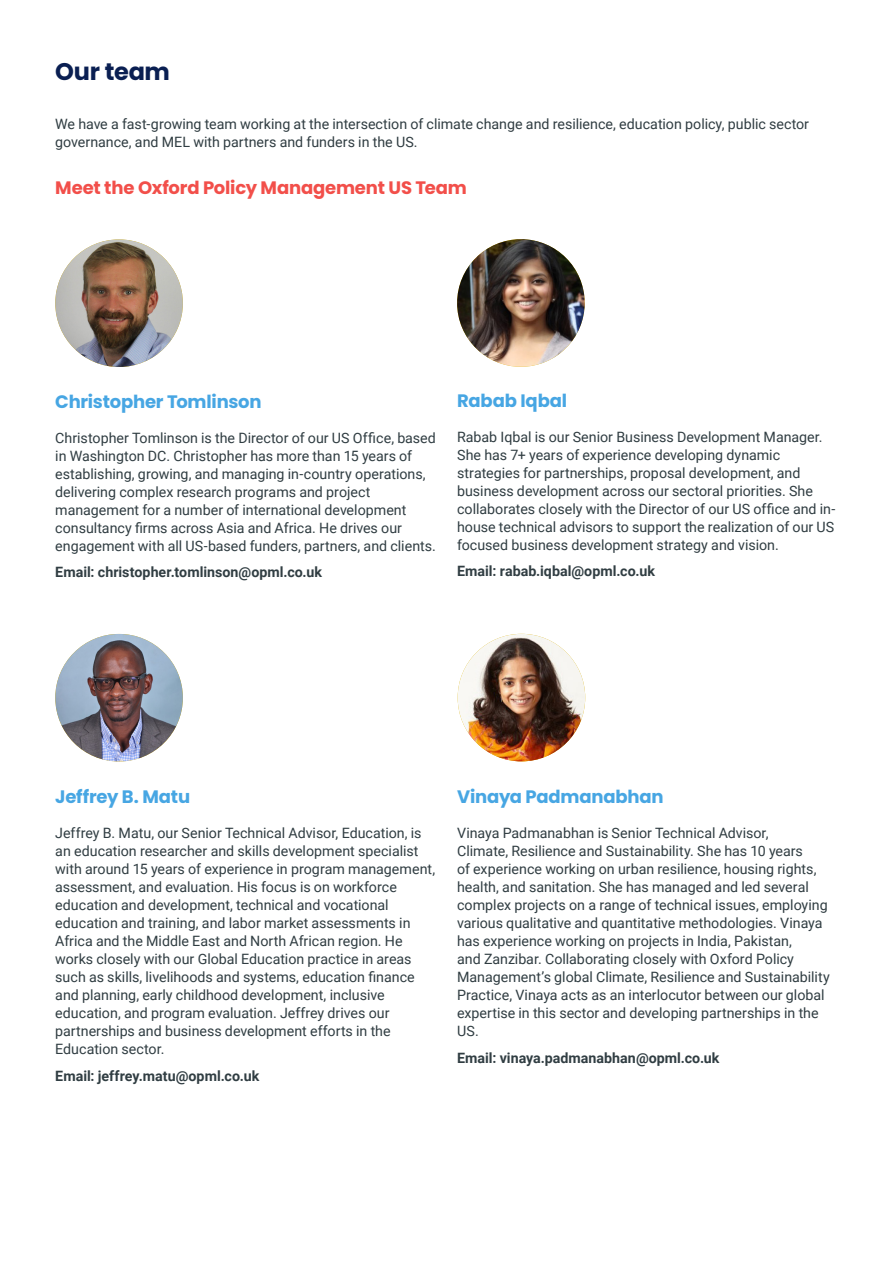
<style>
.page{position:relative;width:893px;height:1263px;background:#fff}
.page>*{position:absolute;margin:0;border:0;box-sizing:border-box;transform-origin:0 0}
.t1{font:700 24px "Poppins";letter-spacing:-.015em;color:#0a1f52}
.t2{font:700 18px "Poppins";letter-spacing:-.01em;color:#47a6e3}
.t3{font:700 18px "Poppins";letter-spacing:-.01em;color:#f24f4a}
.Body{font:14.25px/18px "Roboto";color:#303d42}
.Body-2{font:700 14.25px "Roboto";color:#303d42}
</style>
<div class="page">
<img style="left:55px;top:239px;width:128px;height:128px;border-radius:64px">
<img style="left:457px;top:239px;width:128px;height:128px;border-radius:64px">
<img style="left:55px;top:634px;width:128px;height:127px;border-radius:64px">
<img style="left:458px;top:634px;width:127px;height:127px;border-radius:64px">
<h2 class="t1" style="left:55px;top:58px;width:116px">Our team</h2>
<p class="Body" style="left:55px;top:114px;width:755px">We have a fast-growing team working at the intersection of climate change and resilience, education policy, public sector governance, and MEL with partners and funders in the US.</p>
<h3 class="t3" style="left:55px;top:178px;width:413px">Meet the Oxford Policy Management US Team</h3>
<h3 class="t2" style="left:55px;top:391px;width:208px">Christopher Tomlinson</h3>
<p class="Body" style="left:55px;top:428px;width:382px">Christopher Tomlinson is the Director of our US Office, based in Washington DC. Christopher has more than 15 years of establishing, growing, and managing in-country operations, delivering complex research programs and project management for a number of international development consultancy firms across Asia and Africa. He drives our engagement with all US-based funders, partners, and clients.</p>
<p class="Body-2" style="left:55px;top:562px;width:268px">Email: christopher.tomlinson@opml.co.uk</p>
<h3 class="t2" style="left:457px;top:390px;width:111px">Rabab Iqbal</h3>
<p class="Body" style="left:457px;top:427px;width:380px">Rabab Iqbal is our Senior Business Development Manager.<br>She has 7+ years of experience developing dynamic strategies for partnerships, proposal development, and business development across our sectoral priorities. She collaborates closely with the Director of our US office and in&shy;house technical advisors to support the realization of our US focused business development strategy and vision.</p>
<p class="Body-2" style="left:457px;top:561px;width:199px">Email: rabab.iqbal@opml.co.uk</p>
<h3 class="t2" style="left:55px;top:786px;width:136px">Jeffrey B. Matu</h3>
<p class="Body" style="left:55px;top:824px;width:381px">Jeffrey B. Matu, our Senior Technical Advisor, Education, is an education researcher and skills development specialist with around 15 years of experience in program management, assessment, and evaluation. His focus is on workforce education and development, technical and vocational education and training, and labor market assessments in Africa and the Middle East and North African region. He works closely with our Global Education practice in areas such as skills, livelihoods and systems, education finance and planning, early childhood development, inclusive education, and program evaluation. Jeffrey drives our partnerships and business development efforts in the Education sector.</p>
<p class="Body-2" style="left:55px;top:1066px;width:206px">Email: jeffrey.matu@opml.co.uk</p>
<h3 class="t2" style="left:457px;top:786px;width:208px">Vinaya Padmanabhan</h3>
<p class="Body" style="left:457px;top:824px;width:374px">Vinaya Padmanabhan is Senior Technical Advisor,<br>Climate, Resilience and Sustainability. She has 10 years<br>of experience working on urban resilience, housing rights, health, and sanitation. She has managed and led several complex projects on a range of technical issues, employing various qualitative and quantitative methodologies. Vinaya has experience working on projects in India, Pakistan,<br>and Zanzibar. Collaborating closely with Oxford Policy Management’s global Climate, Resilience and Sustainability Practice, Vinaya acts as an interlocutor between our global expertise in this sector and developing partnerships in the US.</p>
<p class="Body-2" style="left:457px;top:1048px;width:264px">Email: vinaya.padmanabhan@opml.co.uk</p>
</div>
